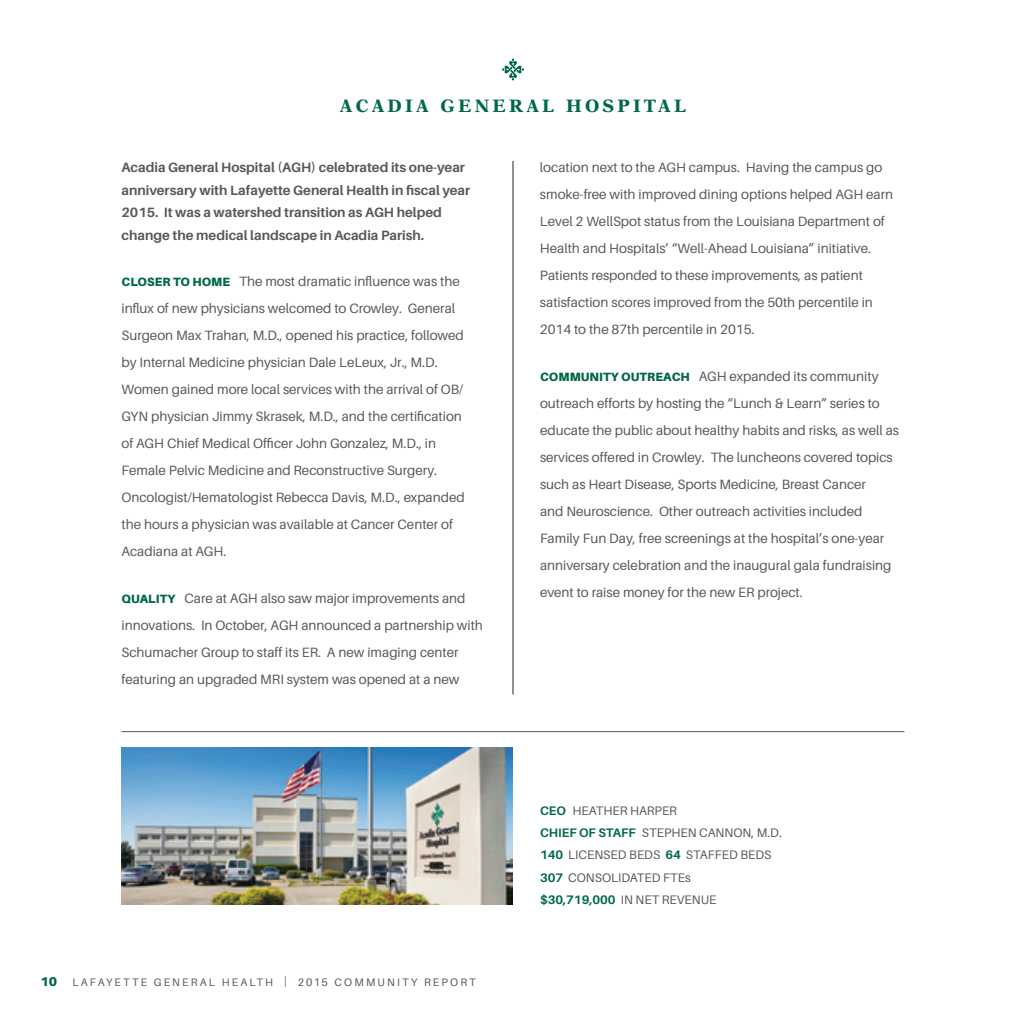
<style>
.page{position:relative;width:1026px;height:1026px;background:#fff}
.page>*{position:absolute;margin:0;border:0;box-sizing:border-box;transform-origin:0 0}
.t1{font:700 18px "New Aster LT Std";letter-spacing:.18em;color:#006847}
.t2{font:13.5px/27px "Aileron";color:#57585a}
.t3{font:700 13.5px/22.5px "Aileron";color:#57585a}
.t4{font:12.3px/22.5px "Aileron";color:#57585a}
.t5{font:10.8px "Aileron";letter-spacing:.2em;color:#57585a}
.s1{font-weight:900;font-size:12px;color:#006847}
.s2{font-weight:900;font-size:12.75px;color:#006847}
.s3{font-weight:700;color:#006847}
</style>
<div class="page">
<img style="left:122px;top:748px;width:391px;height:156px">
<hr style="left:122px;top:731px;width:782px;height:1px;background:#57585a">
<hr style="left:513px;top:161px;width:1px;height:534px;background:#231f20">
<svg style="left:502px;top:58px;width:22px;height:23px"></svg>
<h1 class="t1" style="left:340px;top:95px;width:348px">ACADIA GENERAL HOSPITAL</h1>
<p class="t3" style="left:122px;top:157px;width:350px">Acadia General Hospital (AGH) celebrated its one-year anniversary with Lafayette General Health in fiscal year 2015. It was a watershed transition as AGH helped change the medical landscape in Acadia Parish.</p>
<p class="t2" style="left:122px;top:268px;width:345px"><span class="s1">CLOSER TO HOME</span> The most dramatic influence was the influx of new physicians welcomed to Crowley. General Surgeon Max Trahan, M.D., opened his practice, followed by Internal Medicine physician Dale LeLeux, Jr., M.D.<br>Women gained more local services with the arrival of OB/ GYN physician Jimmy Skrasek, M.D., and the certification of AGH Chief Medical Officer John Gonzalez, M.D., in Female Pelvic Medicine and Reconstructive Surgery.<br>Oncologist/Hematologist Rebecca Davis, M.D., expanded the hours a physician was available at Cancer Center of Acadiana at AGH.</p>
<p class="t2" style="left:121px;top:585px;width:363px"><span class="s1">QUALITY</span> Care at AGH also saw major improvements and innovations. In October, AGH announced a partnership with Schumacher Group to staff its ER. A new imaging center featuring an upgraded MRI system was opened at a new</p>
<p class="t5" style="left:40px;top:976px;width:437px"><span class="s2">10</span> LAFAYETTE GENERAL HEALTH | 2015 COMMUNITY REPORT</p>
<p class="t2" style="left:540px;top:154px;width:355px">location next to the AGH campus. Having the campus go smoke-free with improved dining options helped AGH earn Level 2 WellSpot status from the Louisiana Department of Health and Hospitals’ “Well-Ahead Louisiana” initiative.<br>Patients responded to these improvements, as patient satisfaction scores improved from the 50th percentile in 2014 to the 87th percentile in 2015.</p>
<p class="t2" style="left:540px;top:363px;width:361px"><span class="s1">COMMUNITY OUTREACH</span> AGH expanded its community outreach efforts by hosting the “Lunch &amp; Learn” series to educate the public about healthy habits and risks, as well as services offered in Crowley. The luncheons covered topics such as Heart Disease, Sports Medicine, Breast Cancer<br>and Neuroscience. Other outreach activities included Family Fun Day, free screenings at the hospital’s one-year anniversary celebration and the inaugural gala fundraising event to raise money for the new ER project.</p>
<p class="t4" style="left:540px;top:799px;width:243px"><span class="s3">CEO</span> HEATHER HARPER<br><span class="s3">CHIEF OF STAFF</span> STEPHEN CANNON, M.D.<br><span class="s3">140</span> LICENSED BEDS <span class="s3">64</span> STAFFED BEDS<br><span class="s3">307</span> CONSOLIDATED FTEs<br><span class="s3">$30,719,000</span> IN NET REVENUE</p>
</div>
